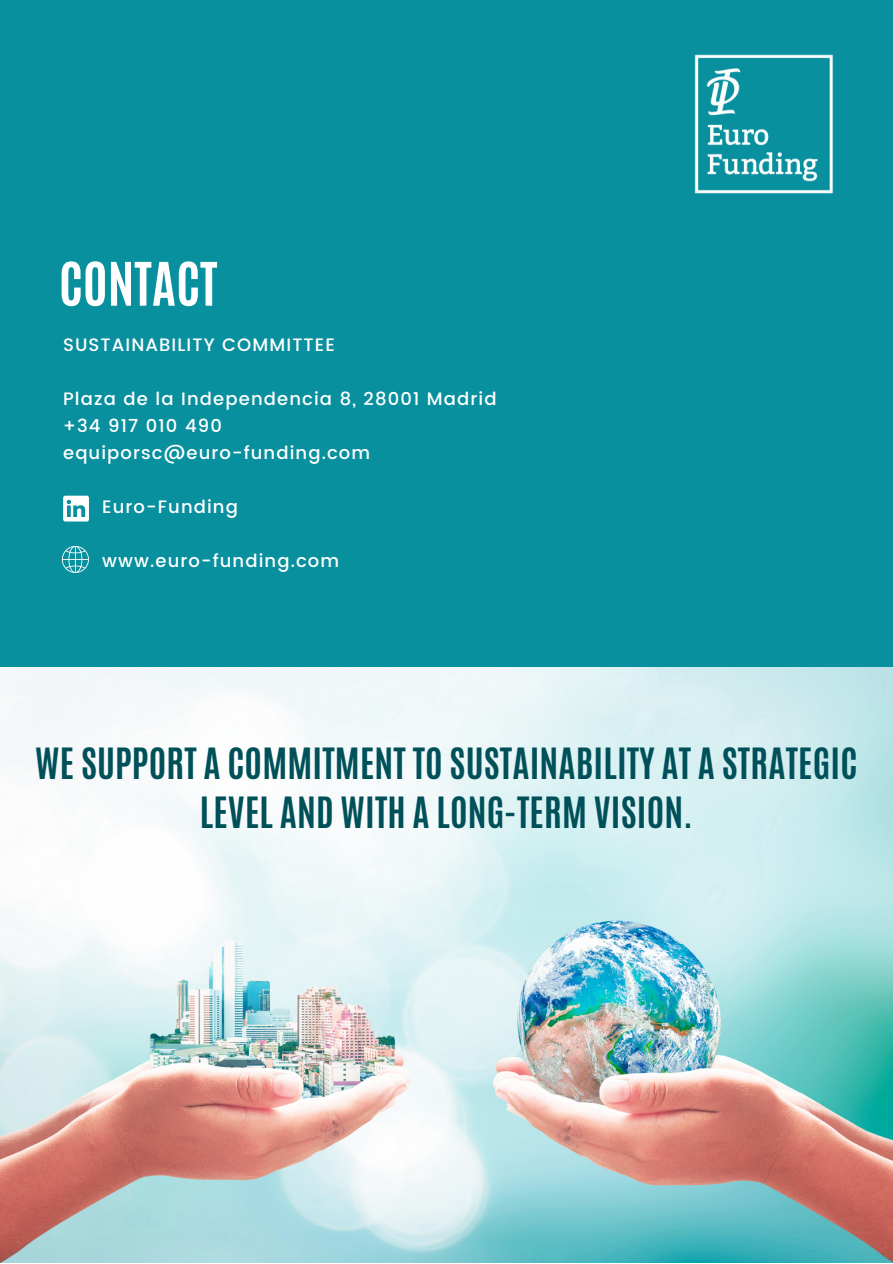
<style>
.page{position:relative;width:893px;height:1264px;background:#fff}
.page>*{position:absolute;margin:0;border:0;box-sizing:border-box;transform-origin:0 0}
.t1{font:700 51px "Antonio";color:#fff}
.t2{font:700 36px/49.5px "Antonio";letter-spacing:.005em;color:#005059;text-align:center}
.t3{font:500 18px "Poppins";letter-spacing:.06em;color:#fff}
</style>
<div class="page">
<div style="left:0;top:0;width:892px;height:1262px;background:#08909e"></div>
<img style="left:0;top:667px;width:892px;height:595px">
<img style="left:694px;top:54px;width:139px;height:140px">
<svg style="left:63px;top:495px;width:26px;height:26px"></svg>
<svg style="left:62px;top:546px;width:27px;height:27px"></svg>
<p class="t1" style="left:59px;top:247px;width:160px">CONTACT</p>
<p class="t3" style="left:63px;top:334px;width:273px">SUSTAINABILITY COMMITTEE</p>
<p class="t3" style="left:63px;top:388px;width:435px">Plaza de la Independencia 8, 28001 Madrid</p>
<p class="t3" style="left:63px;top:442px;width:308px">equiporsc@euro-funding.com</p>
<p class="t3" style="left:102px;top:496px;width:137px">Euro-Funding</p>
<p class="t3" style="left:63px;top:415px;width:160px">+34 917 010 490</p>
<p class="t3" style="left:102px;top:550px;width:238px">www.euro-funding.com</p>
<p class="t2" style="left:35px;top:738px;width:823px">WE SUPPORT A COMMITMENT TO SUSTAINABILITY AT A STRATEGIC<br>LEVEL AND WITH A LONG-TERM VISION.</p>
</div>
